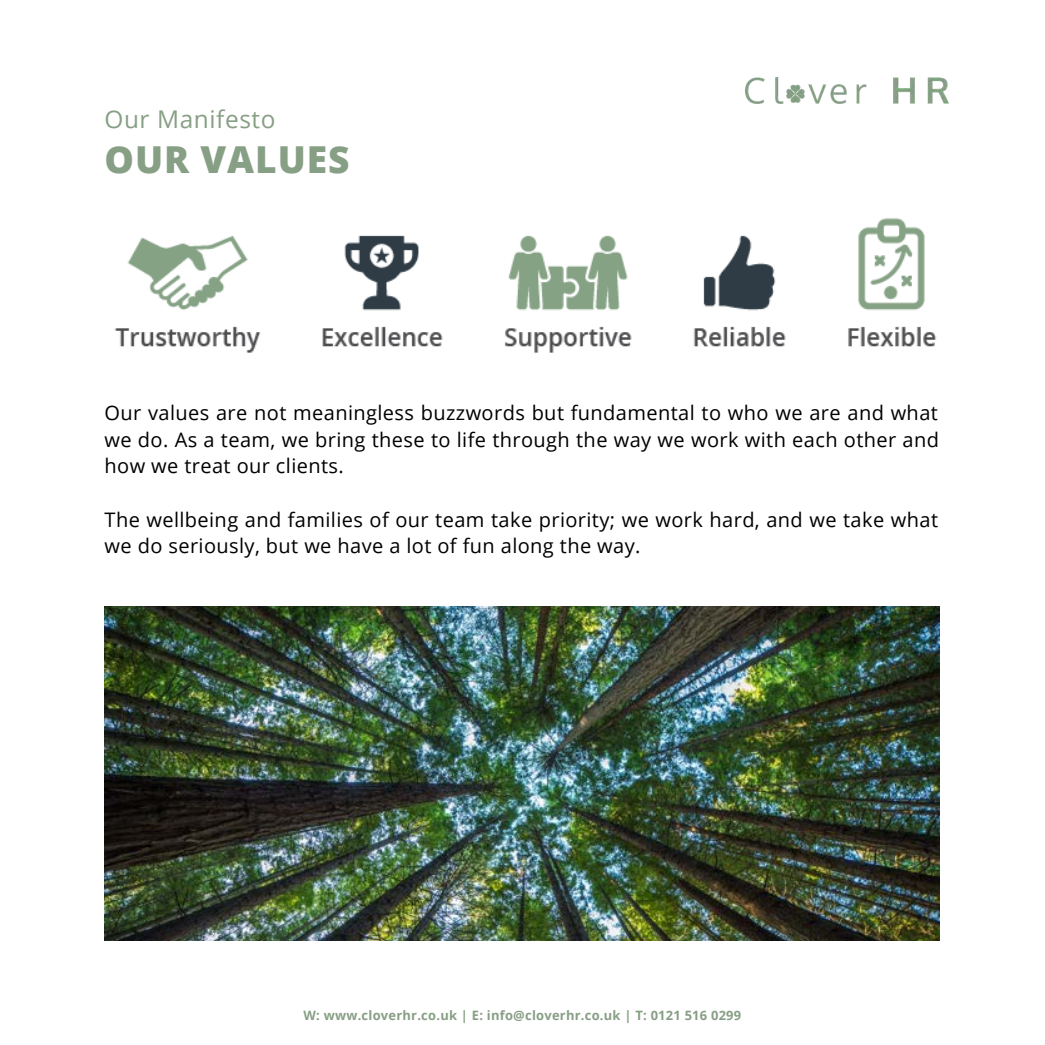
<style>
.page{position:relative;width:1045px;height:1045px;background:#fff}
.page>*{position:absolute;margin:0;border:0;box-sizing:border-box;transform-origin:0 0}
.t1{font:800 37.25px "Open Sans";letter-spacing:.025em;color:#879f85}
.t2{font:24.25px "Open Sans";letter-spacing:.025em;color:#879f85}
.t3{font:20px/26.8px "Open Sans";letter-spacing:.02em;color:#000;text-align:justify}
.t4{font:700 13px "Open Sans";letter-spacing:.02em;color:#879f85}
</style>
<div class="page">
<img style="left:104px;top:606px;width:835px;height:334px">
<img style="left:114px;top:218px;width:823px;height:135px">
<img style="left:745px;top:77px;width:203px;height:27px">
<p class="t2" style="left:104px;top:102px;width:172px">Our Manifesto</p>
<p class="t1" style="left:104px;top:133px;width:246px">OUR VALUES</p>
<p class="t3" style="left:104px;top:398px;width:836px">Our values are not meaningless buzzwords but fundamental to who we are and what we do. As a team, we bring these to life through the way we work with each other and how we treat our clients.</p>
<p class="t3" style="left:104px;top:505px;width:835px">The wellbeing and families of our team take priority; we work hard, and we take what we do seriously, but we have a lot of fun along the way.</p>
<p class="t4" style="left:303px;top:1005px;width:439px">W: www.cloverhr.co.uk | E: info@cloverhr.co.uk | T: 0121 516 0299</p>
</div>
